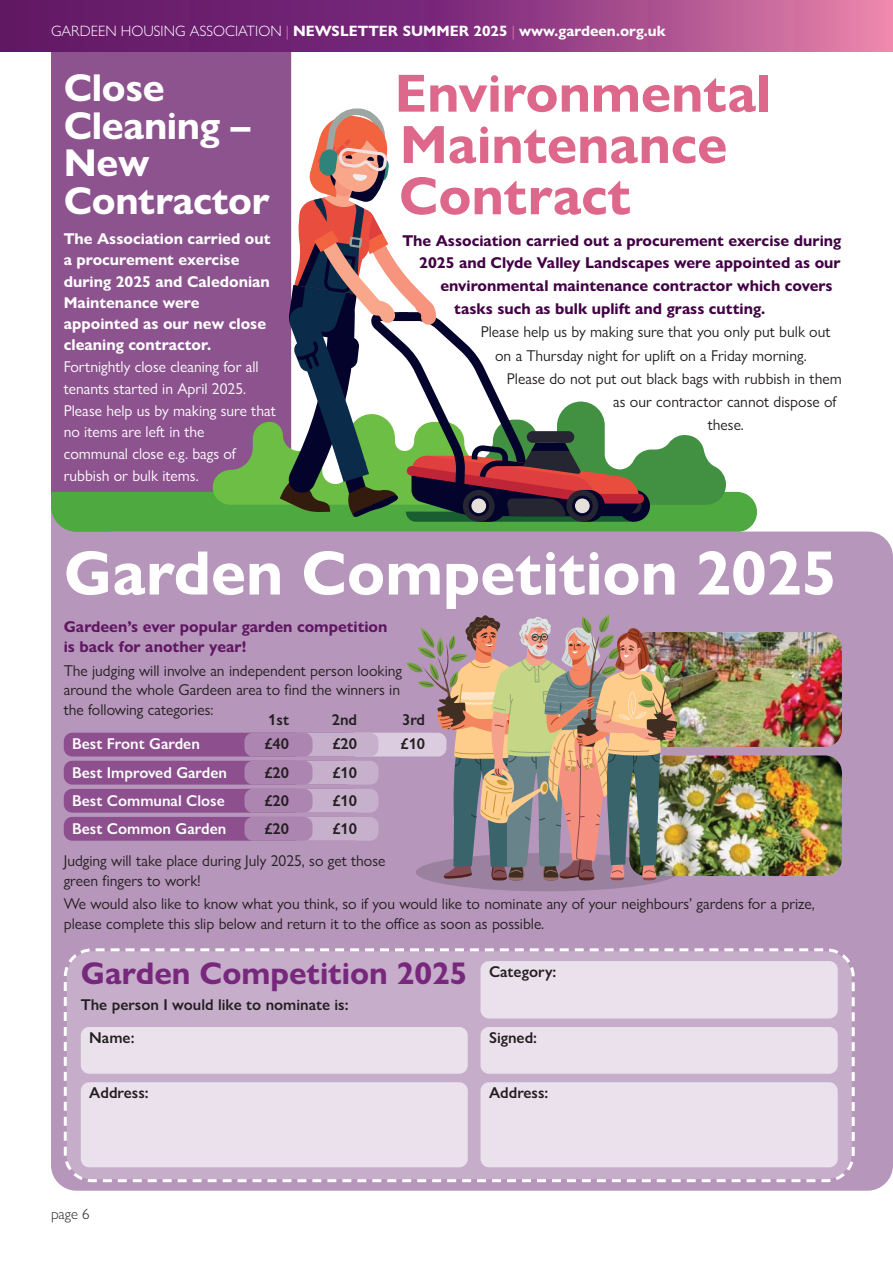
<style>
.page{position:relative;width:893px;height:1263px;background:#fff}
.page>*{position:absolute;margin:0;border:0;box-sizing:border-box;transform-origin:0 0}
.t1{font:700 63px "Gill Sans Nova";color:#fff}
.t2{font:700 54px/51.3px "Gill Sans Nova";color:#dd688c}
.t3{font:700 39px/37.8px "Gill Sans Nova";letter-spacing:-.01em;color:#fff}
.t4{font:700 31.5px "Gill Sans Nova";color:#78287c}
.t5{font:15.75px/19.5px "Gill Sans Nova";color:#231f20}
.t6{font:700 15.75px "Gill Sans Nova";color:#420045}
.t7{font:15.75px/21.8px "Gill Sans Nova";color:#fff}
.t8{font:700 15.75px/21.3px "Gill Sans Nova";color:#fff}
.t9{font:600 15.75px/33.5px "Gill Sans Nova";color:#231f20}
.t10{font:600 15.75px "Gill Sans Nova";color:#fff}
.t11{font:700 15.75px/19.5px "Gill Sans Nova";color:#601763}
.t12{font:700 15px "Gill Sans Nova";color:#fff}
.t13{font:300 15px "Gill Sans Nova";color:#231f20}
.s1{font-weight:300}
.s2{font-weight:300;color:#f38caf}
</style>
<div class="page">
<div style="left:51px;top:531px;width:842px;height:660px;background:#b696ba;border-radius:26px"></div>
<div style="left:340px;top:733px;width:106px;height:23px;background:#dbcddf;border-radius:9px"></div>
<div style="left:51px;top:425px;width:60px;height:170px;background:#b696ba"></div>
<div style="left:51px;top:0;width:240px;height:524px;background:#8d538f;border-radius:26px"></div>
<div style="left:64px;top:733px;width:297px;height:23px;background:#8d4f8e;border-radius:9px"></div>
<div style="left:289px;top:733px;width:89px;height:23px;background:#c7b0cc;border-radius:9px"></div>
<div style="left:244px;top:733px;width:69px;height:23px;background:#ac86b0;border-radius:9px"></div>
<div style="left:64px;top:761px;width:290px;height:23px;background:#8d4f8e;border-radius:9px"></div>
<div style="left:289px;top:761px;width:89px;height:23px;background:#c7b0cc;border-radius:9px"></div>
<div style="left:244px;top:761px;width:69px;height:23px;background:#ac86b0;border-radius:9px"></div>
<div style="left:64px;top:789px;width:297px;height:24px;background:#8d4f8e;border-radius:9px"></div>
<div style="left:289px;top:789px;width:89px;height:24px;background:#c7b0cc;border-radius:9px"></div>
<div style="left:244px;top:789px;width:69px;height:24px;background:#ac86b0;border-radius:9px"></div>
<div style="left:64px;top:817px;width:297px;height:24px;background:#8d4f8e;border-radius:9px"></div>
<div style="left:289px;top:817px;width:89px;height:24px;background:#c7b0cc;border-radius:9px"></div>
<div style="left:244px;top:817px;width:69px;height:24px;background:#ac86b0;border-radius:9px"></div>
<svg style="left:0;top:0;width:893px;height:51px"></svg>
<img style="left:629px;top:632px;width:213px;height:115px;border-radius:17px">
<img style="left:629px;top:755px;width:213px;height:121px;border-radius:17px">
<svg style="left:63px;top:948px;width:792px;height:235px"></svg>
<svg style="left:84px;top:1177px;width:16px;height:6px"></svg>
<div style="left:81px;top:1027px;width:387px;height:47px;background:#eae1ed;border-radius:9px"></div>
<div style="left:480px;top:1027px;width:358px;height:47px;background:#eae1ed;border-radius:9px"></div>
<div style="left:480px;top:961px;width:358px;height:57px;background:#eae1ed;border-radius:9px"></div>
<div style="left:81px;top:1082px;width:387px;height:85px;background:#eae1ed;border-radius:9px"></div>
<div style="left:480px;top:1082px;width:358px;height:85px;background:#eae1ed;border-radius:9px"></div>
<svg style="left:51px;top:108px;width:706px;height:424px"></svg>
<img style="left:406px;top:614px;width:277px;height:277px">
<p class="t12" style="left:51px;top:26px;width:616px"><span class="s1">GARDEEN HOUSING ASSOCIATION</span> <span class="s2">|</span> NEWSLETTER SUMMER 2025 <span class="s2">|</span> www.gardeen.org.uk</p>
<h3 class="t3" style="left:64px;top:73px;width:207px">Close<br>Cleaning –<br>New<br>Contractor</h3>
<p class="t8" style="left:64px;top:230px;width:208px">The Association carried out a procurement exercise during 2025 and Caledonian<br>Maintenance were appointed as our new close cleaning contractor.</p>
<p class="t7" style="left:64px;top:358px;width:213px">Fortnightly close cleaning for all tenants started in April 2025.<br>Please help us by making sure that no items are left in the<br>communal close e.g. bags of rubbish or bulk items.</p>
<h2 class="t2" style="left:395px;top:74px;width:378px">Environmental<br>Maintenance<br>Contract</h2>
<p class="t6" style="left:402px;top:235px;width:440px">The Association carried out a procurement exercise during</p>
<p class="t6" style="left:419px;top:258px;width:423px">2025 and Clyde Valley Landscapes were appointed as our</p>
<p class="t6" style="left:440px;top:280px;width:394px">environmental maintenance contractor which covers</p>
<p class="t6" style="left:454px;top:303px;width:313px">tasks such as bulk uplift and grass cutting.</p>
<p class="t5" style="left:481px;top:322px;width:351px;line-height:23.2px;text-align:center">Please help us by making sure that you only put bulk out on a Thursday night for uplift on a Friday morning.</p>
<p class="t5" style="left:507px;top:370px;width:336px">Please do not put out black bags with rubbish in them</p>
<p class="t5" style="left:613px;top:394px;width:225px">as our contractor cannot dispose of</p>
<p class="t5" style="left:708px;top:417px;width:38px">these.</p>
<h1 class="t1" style="left:64px;top:552px;width:775px">Garden Competition 2025</h1>
<p class="t11" style="left:64px;top:619px;width:325px">Gardeen’s ever popular garden competition is back for another year!</p>
<p class="t5" style="left:64px;top:662px;width:340px">The judging will involve an independent person looking around the whole Gardeen area to find the winners in the following categories:</p>
<p class="t9" style="left:268px;top:705px;width:22px">1st</p>
<p class="t9" style="left:332px;top:705px;width:27px">2nd</p>
<p class="t9" style="left:402px;top:705px;width:25px">3rd</p>
<p class="t10" style="left:72px;top:739px;width:129px">Best Front Garden</p>
<p class="t9" style="left:264px;top:729px;width:26px">£40</p>
<p class="t9" style="left:332px;top:729px;width:26px">£20</p>
<p class="t9" style="left:400px;top:729px;width:26px">£10</p>
<p class="t10" style="left:72px;top:767px;width:156px">Best Improved Garden</p>
<p class="t9" style="left:264px;top:757px;width:26px">£20</p>
<p class="t9" style="left:332px;top:757px;width:26px">£10</p>
<p class="t10" style="left:72px;top:795px;width:154px">Best Communal Close</p>
<p class="t9" style="left:264px;top:785px;width:26px">£20</p>
<p class="t9" style="left:332px;top:785px;width:26px">£10</p>
<p class="t10" style="left:72px;top:823px;width:155px">Best Common Garden</p>
<p class="t9" style="left:264px;top:814px;width:26px">£20</p>
<p class="t9" style="left:332px;top:814px;width:26px">£10</p>
<p class="t5" style="left:64px;top:853px;width:323px">Judging will take place during July 2025, so get those green fingers to work!</p>
<p class="t5" style="left:64px;top:896px;width:752px">We would also like to know what you think, so if you would like to nominate any of your neighbours’ gardens for a prize, please complete this slip below and return it to the office as soon as possible.</p>
<h3 class="t4" style="left:81px;top:962px;width:388px">Garden Competition 2025</h3>
<p class="t9" style="left:89px;top:990px;width:261px;text-indent:-9px">The person I would like to nominate is:<br>Name:</p>
<p class="t9" style="left:89px;top:1077px;width:61px">Address:</p>
<p class="t9" style="left:489px;top:956px;width:69px">Category:</p>
<p class="t9" style="left:489px;top:1023px;width:50px">Signed:</p>
<p class="t9" style="left:489px;top:1077px;width:61px">Address:</p>
<p class="t13" style="left:51px;top:1205px;width:40px">page 6</p>
</div>
